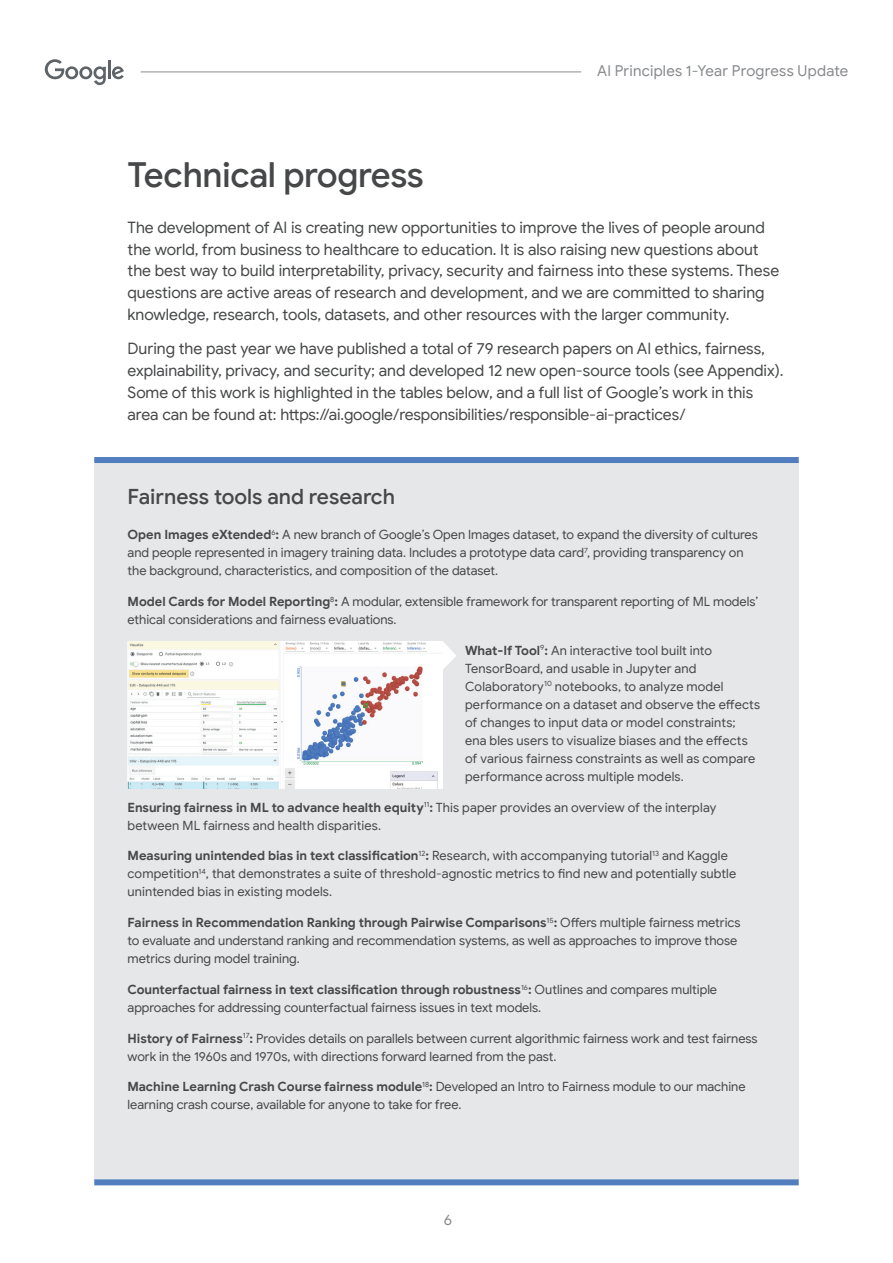
<style>
.page{position:relative;width:893px;height:1263px;background:#fff}
.page>*{position:absolute;margin:0;border:0;box-sizing:border-box;transform-origin:0 0}
.t1{font:500 34.5px "Google Sans";letter-spacing:-.01em;color:#464748}
.t2{font:500 21px "Google Sans";color:#464748}
.t3{font:15.75px/21.8px "Google Sans";color:#464748}
.t4{font:15px "Google Sans";letter-spacing:.015em;color:#87898c}
.t5{font:12.75px/18px "Google Sans";color:#464748}
.s1{font-weight:700}
</style>
<div class="page">
<hr style="left:141px;top:72px;width:440px;height:1px;background:#8b8d90">
<svg style="left:45px;top:59px;width:61px;height:26px"></svg>
<hr style="left:108px;top:60px;width:3px;height:19px;background:#5e6368">
<svg style="left:112px;top:66px;width:12px;height:13px"></svg>
<div style="left:94px;top:460px;width:705px;height:719px;background:#e6e7e9"></div>
<img style="left:128px;top:641px;width:315px;height:147px">
<div style="left:94px;top:457px;width:705px;height:6px;background:#527dbf"></div>
<div style="left:94px;top:1179px;width:705px;height:6px;background:#527dbf"></div>
<svg style="left:443px;top:642px;width:13px;height:27px"></svg>
<h1 class="t1" style="left:128px;top:154px;width:298px">Technical progress</h1>
<p class="t4" style="left:597px;top:61px;width:253px">AI Principles 1-Year Progress Update</p>
<p class="t3" style="left:128px;top:216px;width:653px">The development of AI is creating new opportunities to improve the lives of people around the world, from business to healthcare to education. It is also raising new questions about the best way to build interpretability, privacy, security and fairness into these systems. These questions are active areas of research and development, and we are committed to sharing knowledge, research, tools, datasets, and other resources with the larger community.</p>
<p class="t3" style="left:128px;top:338px;width:658px">During the past year we have published a total of 79 research papers on AI ethics, fairness, explainability, privacy, and security; and developed 12 new open-source tools (see Appendix).<br>Some of this work is highlighted in the tables below, and a full list of Google’s work in this area can be found at: https://ai.google/responsibilities/responsible-ai-practices/</p>
<h2 class="t2" style="left:128px;top:484px;width:269px">Fairness tools and research</h2>
<p class="t5" style="left:128px;top:526px;width:632px"><span class="s1">Open Images eXtended</span><sup>6</sup><span class="s1">:</span> A new branch of Google’s Open Images dataset, to expand the diversity of cultures and people represented in imagery training data. Includes a prototype data card<sup>7</sup>, providing transparency on the background, characteristics, and composition of the dataset.</p>
<p class="t5" style="left:128px;top:592px;width:632px"><span class="s1">Model Cards for Model Reporting</span><sup>8</sup><span class="s1">:</span> A modular, extensible framework for transparent reporting of ML models’ ethical considerations and fairness evaluations.</p>
<p class="t5" style="left:465px;top:641px;width:297px"><span class="s1">What-If Tool</span><sup>9</sup><span class="s1">:</span> An interactive tool built into TensorBoard, and usable in Jupyter and Colaboratory<sup>10</sup> notebooks, to analyze model performance on a dataset and observe the effects of changes to input data or model constraints; ena bles users to visualize biases and the effects of various fairness constraints as well as compare performance across multiple models.</p>
<p class="t5" style="left:128px;top:798px;width:590px"><span class="s1">Ensuring fairness in ML to advance health equity</span><sup>11</sup><span class="s1">:</span> This paper provides an overview of the interplay between ML fairness and health disparities.</p>
<p class="t5" style="left:128px;top:847px;width:610px"><span class="s1">Measuring unintended bias in text classification</span><sup>12</sup><span class="s1">:</span> Research, with accompanying tutorial<sup>13</sup> and Kaggle competition<sup>14</sup>, that demonstrates a suite of threshold-agnostic metrics to find new and potentially subtle unintended bias in existing models.</p>
<p class="t5" style="left:128px;top:913px;width:614px"><span class="s1">Fairness in Recommendation Ranking through Pairwise Comparisons</span><sup>15</sup><span class="s1">:</span> Offers multiple fairness metrics to evaluate and understand ranking and recommendation systems, as well as approaches to improve those metrics during model training.</p>
<p class="t5" style="left:128px;top:980px;width:591px"><span class="s1">Counterfactual fairness in text classification through robustness</span><sup>16</sup><span class="s1">:</span> Outlines and compares multiple approaches for addressing counterfactual fairness issues in text models.</p>
<p class="t5" style="left:128px;top:1029px;width:632px"><span class="s1">History of Fairness</span><sup>17</sup><span class="s1">:</span> Provides details on parallels between current algorithmic fairness work and test fairness work in the 1960s and 1970s, with directions forward learned from the past.</p>
<p class="t5" style="left:128px;top:1078px;width:619px"><span class="s1">Machine Learning Crash Course fairness module</span><sup>18</sup><span class="s1">:</span> Developed an Intro to Fairness module to our machine learning crash course, available for anyone to take for free.</p>
<p class="t4" style="left:444px;top:1210px;width:10px">6</p>
</div>
